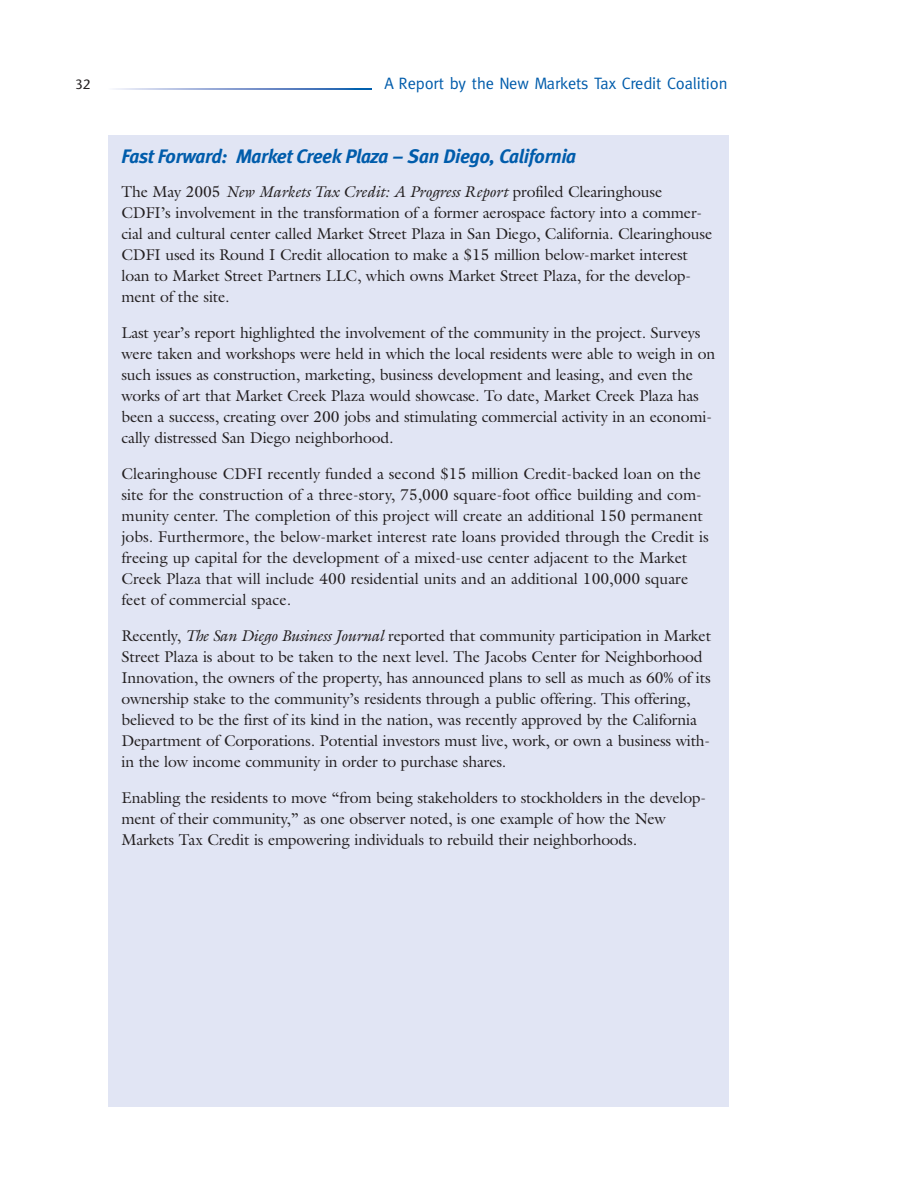
<style>
.page{position:relative;width:918px;height:1188px;background:#fff}
.page>*{position:absolute;margin:0;border:0;box-sizing:border-box;transform-origin:0 0}
.t1{font:italic 700 19.5px "Meta";letter-spacing:-.02em;color:#005cab}
.t2{font:16.5px "Meta";letter-spacing:-.01em;color:#005cab}
.t3{font:15.75px/21px "Galliard";letter-spacing:-.01em;color:#231f20}
.t4{font:13.5px "Stone Sans";color:#231f20}
.s1{font-style:italic}
</style>
<div class="page">
<svg style="left:114px;top:88px;width:257px;height:2px"></svg>
<div style="left:108px;top:135px;width:621px;height:972px;background:#e1e5f4"></div>
<p class="t4" style="left:75px;top:79px;width:17px">32</p>
<p class="t2" style="left:384px;top:78px;width:345px">A Report by the New Markets Tax Credit Coalition</p>
<p class="t1" style="left:122px;top:149px;width:456px">Fast Forward: Market Creek Plaza – San Diego, California</p>
<p class="t3" style="left:122px;top:183px;width:592px">The May 2005 <span class="s1">New Markets Tax Credit: A Progress Report</span> profiled Clearinghouse CDFI’s involvement in the transformation of a former aerospace factory into a commer&shy;cial and cultural center called Market Street Plaza in San Diego, California. Clearinghouse CDFI used its Round I Credit allocation to make a $15 million below-market interest loan to Market Street Partners LLC, which owns Market Street Plaza, for the develop&shy;ment of the site.</p>
<p class="t3" style="left:122px;top:324px;width:595px">Last year’s report highlighted the involvement of the community in the project. Surveys were taken and workshops were held in which the local residents were able to weigh in on such issues as construction, marketing, business development and leasing, and even the works of art that Market Creek Plaza would showcase. To date, Market Creek Plaza has been a success, creating over 200 jobs and stimulating commercial activity in an economi&shy;cally distressed San Diego neighborhood.</p>
<p class="t3" style="left:122px;top:465px;width:589px">Clearinghouse CDFI recently funded a second $15 million Credit-backed loan on the site for the construction of a three-story, 75,000 square-foot office building and com&shy;munity center. The completion of this project will create an additional 150 permanent jobs. Furthermore, the below-market interest rate loans provided through the Credit is freeing up capital for the development of a mixed-use center adjacent to the Market Creek Plaza that will include 400 residential units and an additional 100,000 square feet of commercial space.</p>
<p class="t3" style="left:122px;top:627px;width:591px">Recently, <span class="s1">The San Diego Business Journal</span> reported that community participation in Market Street Plaza is about to be taken to the next level. The Jacobs Center for Neighborhood Innovation, the owners of the property, has announced plans to sell as much as 60% of its ownership stake to the community’s residents through a public offering. This offering, believed to be the first of its kind in the nation, was recently approved by the California Department of Corporations. Potential investors must live, work, or own a business with&shy;in the low income community in order to purchase shares.</p>
<p class="t3" style="left:122px;top:789px;width:586px">Enabling the residents to move “from being stakeholders to stockholders in the develop&shy;ment of their community,” as one observer noted, is one example of how the New<br>Markets Tax Credit is empowering individuals to rebuild their neighborhoods.</p>
</div>
